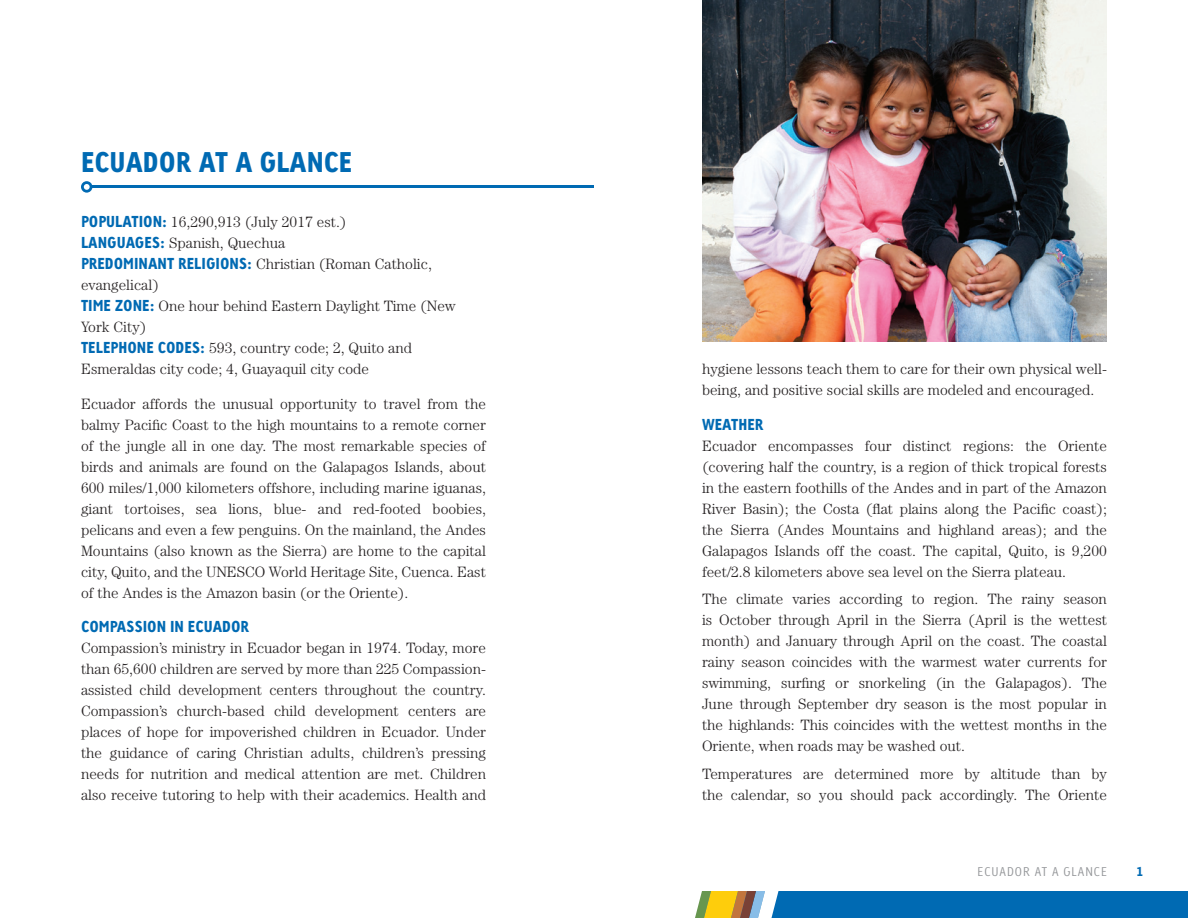
<style>
.page{position:relative;width:1188px;height:918px;background:#fff}
.page>*{position:absolute;margin:0;border:0;box-sizing:border-box;transform-origin:0 0}
.t1{font:27px "Linotype Tetria Black Tab";color:#006ab3}
.t2{font:300 15px/21px "Century";color:#231f20}
.t3{font:15px "Linotype Tetria Black Tab";color:#006ab3}
.t4{font:12px "Linotype Tetria Light Tab";letter-spacing:.085em;color:#939598}
.t5{font:12px "Linotype Tetria Black Tab";color:#006ab3}
.s1{font-family:"Linotype Tetria Black Tab";font-weight:400;color:#006ab3}
</style>
<div class="page">
<div style="left:702px;top:891px;width:486px;height:27px;background:#006ab3"></div>
<svg style="left:695px;top:891px;width:84px;height:27px;background:#bfb16d"></svg>
<hr style="left:87px;top:186px;width:507px;height:2px;background:#006ab3">
<svg style="left:81px;top:181px;width:11px;height:12px"></svg>
<svg style="left:84px;top:184px;width:6px;height:6px"></svg>
<img style="left:702px;top:0;width:405px;height:342px">
<p class="t1" style="left:81px;top:144px;width:273px">ECUADOR AT A GLANCE</p>
<p class="t2" style="left:81px;top:211px;width:267px"><span class="s1">POPULATION:</span> 16,290,913 (July 2017 est.)</p>
<p class="t2" style="left:81px;top:232px;width:206px"><span class="s1">LANGUAGES:</span> Spanish, Quechua</p>
<p class="t2" style="left:81px;top:253px;width:352px"><span class="s1">PREDOMINANT RELIGIONS:</span> Christian (Roman Catholic, evangelical)</p>
<p class="t2" style="left:81px;top:295px;width:376px"><span class="s1">TIME ZONE:</span> One hour behind Eastern Daylight Time (New<br>York City)</p>
<p class="t2" style="left:81px;top:337px;width:333px"><span class="s1">TELEPHONE CODES:</span> 593, country code; 2, Quito and<br>Esmeraldas city code; 4, Guayaquil city code</p>
<p class="t2" style="left:81px;top:393px;width:407px;text-align:justify">Ecuador affords the unusual opportunity to travel from the balmy Pacific Coast to the high mountains to a remote corner of the jungle all in one day. The most remarkable species of birds and animals are found on the Galapagos Islands, about 600 miles/1,000 kilometers offshore, including marine iguanas, giant tortoises, sea lions, blue- and red-footed boobies, pelicans and even a few penguins. On the mainland, the Andes Mountains (also known as the Sierra) are home to the capital city, Quito, and the UNESCO World Heritage Site, Cuenca. East of the Andes is the Amazon basin (or the Oriente).</p>
<p class="t3" style="left:81px;top:617px;width:170px">COMPASSION IN ECUADOR</p>
<p class="t2" style="left:81px;top:637px;width:407px;text-align:justify">Compassion’s ministry in Ecuador began in 1974. Today, more than 65,600 children are served by more than 225 Compassion&shy;assisted child development centers throughout the country.<br>Compassion’s church-based child development centers are places of hope for impoverished children in Ecuador. Under the guidance of caring Christian adults, children’s pressing needs for nutrition and medical attention are met. Children also receive tutoring to help with their academics. Health and</p>
<p class="t2" style="left:702px;top:358px;width:407px">hygiene lessons teach them to care for their own physical well&shy;being, and positive social skills are modeled and encouraged.</p>
<p class="t3" style="left:702px;top:414px;width:63px">WEATHER</p>
<p class="t2" style="left:702px;top:435px;width:407px;text-align:justify">Ecuador encompasses four distinct regions: the Oriente (covering half the country, is a region of thick tropical forests in the eastern foothills of the Andes and in part of the Amazon River Basin); the Costa (flat plains along the Pacific coast); the Sierra (Andes Mountains and highland areas); and the Galapagos Islands off the coast. The capital, Quito, is 9,200 feet/2.8 kilometers above sea level on the Sierra plateau.</p>
<p class="t2" style="left:702px;top:589px;width:407px;text-align:justify">The climate varies according to region. The rainy season is October through April in the Sierra (April is the wettest month) and January through April on the coast. The coastal rainy season coincides with the warmest water currents for swimming, surfing or snorkeling (in the Galapagos). The June through September dry season is the most popular in the highlands: This coincides with the wettest months in the Oriente, when roads may be washed out.</p>
<p class="t2" style="left:702px;top:763px;width:406px">Temperatures are determined more by altitude than by the calendar, so you should pack accordingly. The Oriente</p>
<p class="t4" style="left:978px;top:864px;width:131px">ECUADOR AT A GLANCE</p>
<p class="t5" style="left:1137px;top:864px;width:8px">1</p>
</div>
